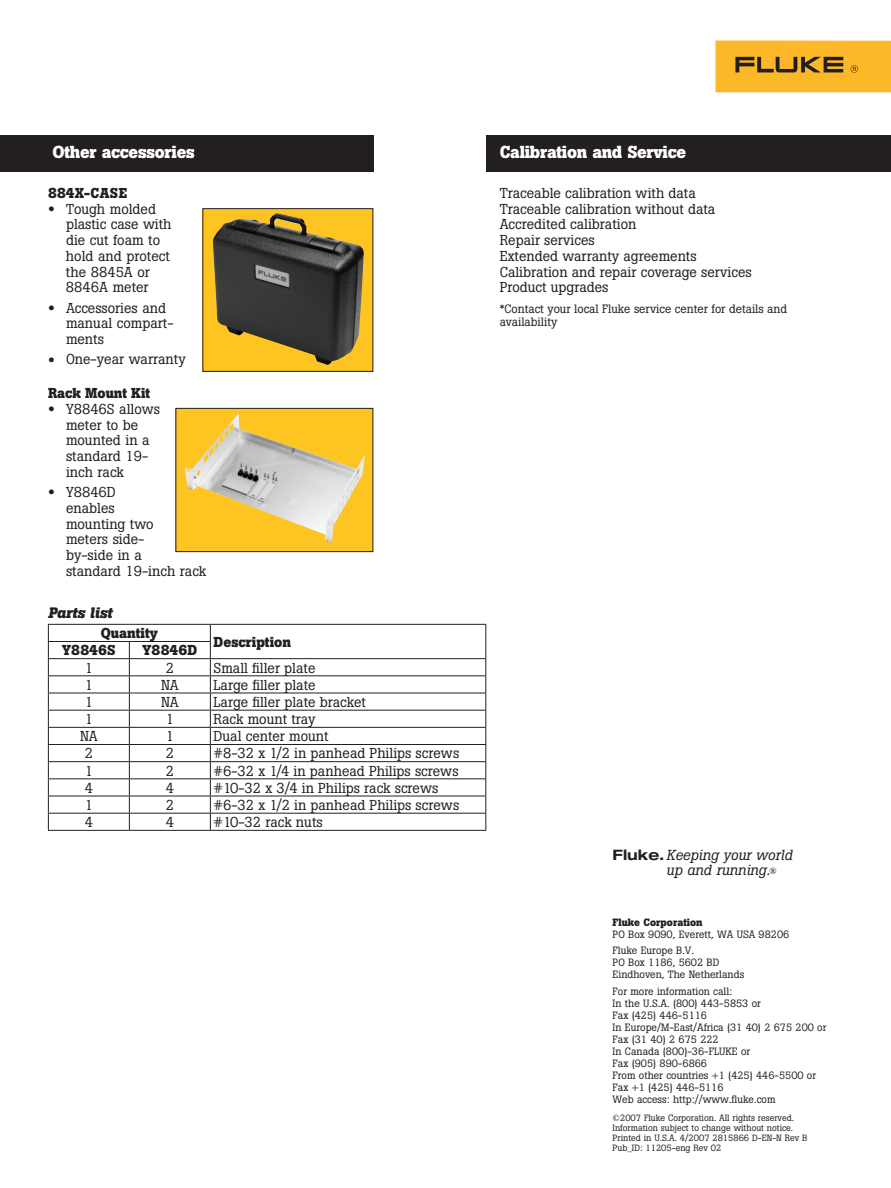
<style>
.page{position:relative;width:891px;height:1188px;background:#fff}
.page>*{position:absolute;margin:0;border:0;box-sizing:border-box;transform-origin:0 0}
.t1{font:700 17.25px "Boton";letter-spacing:-.015em;color:#fff}
.t2{font:italic 700 15px "Boton";letter-spacing:-.005em;color:#231f20}
.t3{font:italic 14.4px/15px "Boton";color:#231f20}
.t4{font:14.25px/15.8px "Boton";color:#231f20}
.t5{font:700 14.25px "Boton";color:#231f20}
.t6{font:700 14.25px "Boton";letter-spacing:.02em;color:#231f20}
.t7{font:12px/13.5px "Boton";color:#231f20}
.t8{font:10.5px/12px "Boton";color:#231f20}
.t9{font:700 10.5px "Boton";color:#231f20}
.t10{font:9px/9.8px "Boton";color:#231f20}
.s1{font-size:20.25px}
.s2{font-family:"Helvetica Neue";font-weight:700;font-style:normal;font-stretch:expanded}
.s3{font-size:9px}
</style>
<div class="page">
<div style="left:716px;top:40px;width:175px;height:52px;background:#fcb828"></div>
<svg style="left:735px;top:57px;width:108px;height:15px"></svg>
<svg style="left:851px;top:65px;width:7px;height:8px"></svg>
<hr style="left:48px;top:624px;width:81px;height:1px;background:#231f20">
<hr style="left:129px;top:624px;width:81px;height:1px;background:#231f20">
<hr style="left:210px;top:624px;width:276px;height:1px;background:#231f20">
<hr style="left:48px;top:641px;width:81px;height:1px;background:#231f20">
<hr style="left:129px;top:641px;width:82px;height:1px;background:#231f20">
<hr style="left:48px;top:658px;width:81px;height:1px;background:#231f20">
<hr style="left:129px;top:658px;width:81px;height:1px;background:#231f20">
<hr style="left:210px;top:658px;width:276px;height:1px;background:#231f20">
<hr style="left:48px;top:675px;width:81px;height:1px;background:#231f20">
<hr style="left:129px;top:675px;width:81px;height:1px;background:#231f20">
<hr style="left:210px;top:675px;width:276px;height:1px;background:#231f20">
<hr style="left:48px;top:693px;width:81px;height:1px;background:#231f20">
<hr style="left:129px;top:693px;width:81px;height:1px;background:#231f20">
<hr style="left:210px;top:693px;width:276px;height:1px;background:#231f20">
<hr style="left:48px;top:710px;width:81px;height:1px;background:#231f20">
<hr style="left:129px;top:710px;width:81px;height:1px;background:#231f20">
<hr style="left:210px;top:710px;width:276px;height:1px;background:#231f20">
<hr style="left:48px;top:727px;width:81px;height:1px;background:#231f20">
<hr style="left:129px;top:727px;width:81px;height:1px;background:#231f20">
<hr style="left:210px;top:727px;width:276px;height:1px;background:#231f20">
<hr style="left:48px;top:744px;width:81px;height:1px;background:#231f20">
<hr style="left:129px;top:744px;width:81px;height:1px;background:#231f20">
<hr style="left:210px;top:744px;width:276px;height:1px;background:#231f20">
<hr style="left:48px;top:761px;width:81px;height:1px;background:#231f20">
<hr style="left:129px;top:761px;width:81px;height:1px;background:#231f20">
<hr style="left:210px;top:761px;width:276px;height:1px;background:#231f20">
<hr style="left:48px;top:778px;width:81px;height:1px;background:#231f20">
<hr style="left:129px;top:778px;width:81px;height:1px;background:#231f20">
<hr style="left:210px;top:778px;width:276px;height:1px;background:#231f20">
<hr style="left:48px;top:796px;width:81px;height:1px;background:#231f20">
<hr style="left:129px;top:796px;width:81px;height:1px;background:#231f20">
<hr style="left:210px;top:796px;width:276px;height:1px;background:#231f20">
<hr style="left:48px;top:813px;width:81px;height:1px;background:#231f20">
<svg style="left:48px;top:625px;width:1px;height:205px"></svg>
<hr style="left:129px;top:813px;width:81px;height:1px;background:#231f20">
<svg style="left:129px;top:642px;width:1px;height:188px"></svg>
<hr style="left:210px;top:813px;width:276px;height:1px;background:#231f20">
<svg style="left:210px;top:625px;width:1px;height:205px"></svg>
<svg style="left:485px;top:625px;width:1px;height:205px"></svg>
<hr style="left:48px;top:830px;width:81px;height:1px;background:#231f20">
<hr style="left:129px;top:830px;width:81px;height:1px;background:#231f20">
<hr style="left:210px;top:830px;width:276px;height:1px;background:#231f20">
<div style="left:203px;top:209px;width:170px;height:162px;background:#fec422"></div>
<img style="left:213px;top:213px;width:151px;height:152px">
<div style="left:202px;top:208px;width:171px;height:164px;border:1px solid #231f20"></div>
<div style="left:176px;top:408px;width:197px;height:144px;background:#fec422"></div>
<img style="left:185px;top:414px;width:180px;height:129px">
<div style="left:176px;top:408px;width:197px;height:144px;border:1px solid #231f20"></div>
<div style="left:0;top:135px;width:373px;height:37px;background:#231f20"></div>
<div style="left:486px;top:135px;width:405px;height:37px;background:#231f20"></div>
<p class="t1" style="left:52px;top:141px;width:144px">Other accessories</p>
<p class="t6" style="left:48px;top:185px;width:81px">884X-CASE</p>
<p class="t4" style="left:66px;top:201px;width:107px;text-indent:-18px"><span class="s1">•</span> Tough molded plastic case with die cut foam to hold and protect the 8845A or<br>8846A meter</p>
<p class="t4" style="left:66px;top:300px;width:109px;text-indent:-18px"><span class="s1">•</span> Accessories and manual compart&shy;ments</p>
<p class="t4" style="left:48px;top:352px;width:139px"><span class="s1">•</span> One-year warranty</p>
<p class="t5" style="left:48px;top:385px;width:104px">Rack Mount Kit</p>
<p class="t4" style="left:66px;top:401px;width:95px;text-indent:-18px"><span class="s1">•</span> Y8846S allows meter to be mounted in a standard 19- inch rack</p>
<p class="t4" style="left:66px;top:484px;width:142px;text-indent:-18px"><span class="s1">•</span> Y8846D<br>enables<br>mounting two<br>meters side-<br>by-side in a<br>standard 19-inch rack</p>
<p class="t2" style="left:48px;top:604px;width:66px">Parts list</p>
<p class="t5" style="left:101px;top:625px;width:58px">Quantity</p>
<p class="t5" style="left:214px;top:633px;width:79px">Description</p>
<p class="t5" style="left:62px;top:642px;width:55px">Y8846S</p>
<p class="t5" style="left:143px;top:642px;width:56px">Y8846D</p>
<p class="t4" style="left:85px;top:660px;width:10px">1</p>
<p class="t4" style="left:166px;top:660px;width:10px">2</p>
<p class="t4" style="left:214px;top:660px;width:103px">Small filler plate</p>
<p class="t4" style="left:85px;top:677px;width:10px">1</p>
<p class="t4" style="left:161px;top:677px;width:19px">NA</p>
<p class="t4" style="left:214px;top:677px;width:104px">Large filler plate</p>
<p class="t4" style="left:85px;top:694px;width:10px">1</p>
<p class="t4" style="left:161px;top:694px;width:19px">NA</p>
<p class="t4" style="left:214px;top:694px;width:154px">Large filler plate bracket</p>
<p class="t4" style="left:85px;top:711px;width:10px">1</p>
<p class="t4" style="left:166px;top:711px;width:10px">1</p>
<p class="t4" style="left:214px;top:711px;width:104px">Rack mount tray</p>
<p class="t4" style="left:80px;top:728px;width:19px">NA</p>
<p class="t4" style="left:166px;top:728px;width:10px">1</p>
<p class="t4" style="left:214px;top:728px;width:117px">Dual center mount</p>
<p class="t4" style="left:85px;top:746px;width:10px">2</p>
<p class="t4" style="left:166px;top:746px;width:10px">2</p>
<p class="t4" style="left:214px;top:746px;width:247px">#8-32 x 1/2 in panhead Philips screws</p>
<p class="t4" style="left:85px;top:763px;width:10px">1</p>
<p class="t4" style="left:166px;top:763px;width:10px">2</p>
<p class="t4" style="left:214px;top:763px;width:247px">#6-32 x 1/4 in panhead Philips screws</p>
<p class="t4" style="left:85px;top:780px;width:10px">4</p>
<p class="t4" style="left:166px;top:780px;width:10px">4</p>
<p class="t4" style="left:214px;top:780px;width:226px">#10-32 x 3/4 in Philips rack screws</p>
<p class="t4" style="left:85px;top:797px;width:10px">1</p>
<p class="t4" style="left:166px;top:797px;width:10px">2</p>
<p class="t4" style="left:214px;top:797px;width:247px">#6-32 x 1/2 in panhead Philips screws</p>
<p class="t4" style="left:85px;top:814px;width:10px">4</p>
<p class="t4" style="left:166px;top:814px;width:10px">4</p>
<p class="t4" style="left:214px;top:814px;width:111px">#10-32 rack nuts</p>
<p class="t1" style="left:500px;top:141px;width:188px">Calibration and Service</p>
<p class="t4" style="left:500px;top:185px;width:254px">Traceable calibration with data<br>Traceable calibration without data<br>Accredited calibration<br>Repair services<br>Extended warranty agreements<br>Calibration and repair coverage services<br>Product upgrades</p>
<p class="t7" style="left:500px;top:302px;width:289px">*Contact your local Fluke service center for details and availability</p>
<p class="t3" style="left:667px;top:848px;width:127px;text-indent:-54px"><span class="s2">Fluke.</span>Keeping your world up and running.<span class="s3">®</span></p>
<p class="t9" style="left:613px;top:916px;width:91px">Fluke Corporation</p>
<p class="t8" style="left:613px;top:926px;width:178px;line-height:16.5px">PO Box 9090, Everett, WA USA 98206<br>Fluke Europe B.V.</p>
<p class="t8" style="left:613px;top:957px;width:133px">PO Box 1186, 5602 BD<br>Eindhoven, The Netherlands</p>
<p class="t8" style="left:613px;top:985px;width:215px">For more information call:<br>In the U.S.A. (800) 443-5853 or<br>Fax (425) 446-5116<br>In Europe/M-East/Africa (31 40) 2 675 200 or<br>Fax (31 40) 2 675 222<br>In Canada (800)-36-FLUKE or<br>Fax (905) 890-6866<br>From other countries +1 (425) 446-5500 or<br>Fax +1 (425) 446-5116<br>Web access: http://www.fluke.com</p>
<p class="t10" style="left:613px;top:1113px;width:196px">©2007 Fluke Corporation. All rights reserved.<br>Information subject to change without notice.<br>Printed in U.S.A. 4/2007 2815866 D-EN-N Rev B Pub_ID: 11205-eng Rev 02</p>
</div>
